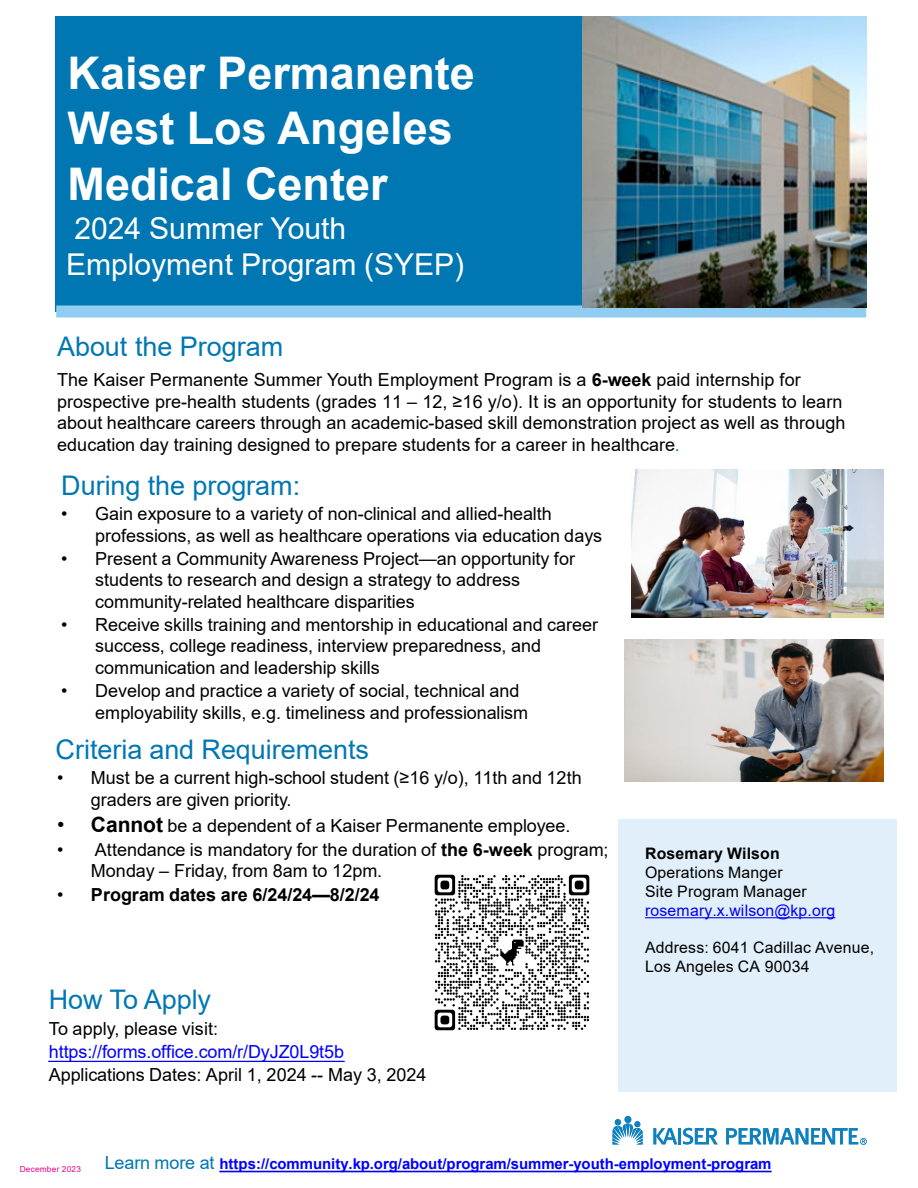
<style>
.page{position:relative;width:918px;height:1188px;background:#fff}
.page>*{position:absolute;margin:0;border:0;box-sizing:border-box;transform-origin:0 0}
.t1{font:700 45px "Arial";color:#fff}
.t2{font:30px "Arial";color:#fff}
.t3{font:27px "Arial";letter-spacing:-.005em;color:#0077b3}
.t4{font:18px/21.6px "Arial";color:#000}
.t5{font:700 18px "Arial";color:#000}
.t6{font:15.9px/18.9px "Arial";letter-spacing:.01em;color:#000}
.t7{font:15.9px "Arial";letter-spacing:.01em;color:#00f}
.t8{font:700 15.9px "Arial";letter-spacing:.01em;color:#000}
.t9{font:700 15px "Arial";color:#00f}
.t10{font:8.25px "Arial";letter-spacing:.03em;color:#ec008c}
.s1{font-weight:700}
.s2{color:#0077b3}
.s3{font-size:21px}
.s4{font-weight:700;font-size:21px}
.s5{font-weight:400}
.s6{color:#00f}
.s7{font-weight:400;font-size:18px;color:#0077b3}
</style>
<div class="page">
<svg style="left:613px;top:1118px;width:30px;height:26px"></svg>
<div style="left:624px;top:1116px;width:7px;height:7px;background:#1081c0;border-radius:50%"></div>
<svg style="left:653px;top:1128px;width:65px;height:16px"></svg>
<svg style="left:726px;top:1128px;width:141px;height:17px"></svg>
<div style="left:56px;top:16px;width:529px;height:295px;background:#0077b3"></div>
<div style="left:56px;top:305px;width:810px;height:12px;background:#90cdf0"></div>
<div style="left:618px;top:819px;width:279px;height:273px;background:#e1effa"></div>
<svg style="left:645px;top:917px;width:190px;height:1px"></svg>
<svg style="left:219px;top:1171px;width:553px;height:1px"></svg>
<img style="left:582px;top:16px;width:284px;height:291px">
<img style="left:631px;top:470px;width:253px;height:148px">
<img style="left:625px;top:640px;width:258px;height:142px">
<img style="left:434px;top:874px;width:156px;height:157px">
<svg style="left:48px;top:1061px;width:297px;height:1px"></svg>
<p class="t1" style="left:68px;top:41px;width:409px">Kaiser Permanente</p>
<p class="t1" style="left:68px;top:97px;width:387px">West Los Angeles</p>
<p class="t1" style="left:68px;top:153px;width:322px">Medical Center</p>
<p class="t2" style="left:74px;top:208px;width:273px">2024 Summer Youth</p>
<p class="t2" style="left:66px;top:244px;width:400px">Employment Program (SYEP)</p>
<p class="t3" style="left:57px;top:328px;width:228px">About the Program</p>
<p class="t4" style="left:57px;top:369px;width:790px">The Kaiser Permanente Summer Youth Employment Program is a <span class="s1">6-week</span> paid internship for prospective pre-health students (grades 11 – 12, ≥16 y/o). It is an opportunity for students to learn about healthcare careers through an academic-based skill demonstration project as well as through education day training designed to prepare students for a career in healthcare<span class="s2">.</span></p>
<p class="t3" style="left:61px;top:467px;width:240px">During the program:</p>
<p class="t4" style="left:95px;top:503px;width:509px;text-indent:-34px">• Gain exposure to a variety of non-clinical and allied-health professions, as well as healthcare operations via education days</p>
<p class="t4" style="left:95px;top:547px;width:482px;text-indent:-34px">• Present a Community Awareness Project—an opportunity for students to research and design a strategy to address community-related healthcare disparities</p>
<p class="t4" style="left:95px;top:614px;width:504px;text-indent:-34px">• Receive skills training and mentorship in educational and career success, college readiness, interview preparedness, and communication and leadership skills</p>
<p class="t4" style="left:95px;top:680px;width:434px;text-indent:-34px">• Develop and practice a variety of social, technical and employability skills, e.g. timeliness and professionalism</p>
<p class="t3" style="left:56px;top:731px;width:315px">Criteria and Requirements</p>
<p class="t4" style="left:91px;top:767px;width:492px;text-indent:-34px">• Must be a current high-school student (≥16 y/o), 11th and 12th graders are given priority.</p>
<p class="t4" style="left:57px;top:815px;width:515px"><span class="s3">•</span> <span class="s4">Cannot</span> be a dependent of a Kaiser Permanente employee.</p>
<p class="t4" style="left:91px;top:838px;width:519px;text-indent:-34px">• Attendance is mandatory for the duration of <span class="s1">the 6-week</span> program;<br>Monday – Friday, from 8am to 12pm.</p>
<p class="t5" style="left:57px;top:881px;width:324px"><span class="s5">•</span> Program dates are 6/24/24—8/2/24</p>
<p class="t3" style="left:49px;top:981px;width:164px">How To Apply</p>
<p class="t4" style="left:49px;top:1017px;width:379px;line-height:23.1px">To apply, please visit: <span class="s6">https://forms.office.com/r/DyJZ0L9t5b<br></span>Applications Dates: April 1, 2024 -- May 3, 2024</p>
<p class="t8" style="left:645px;top:842px;width:136px">Rosemary Wilson</p>
<p class="t6" style="left:645px;top:863px;width:139px">Operations Manger</p>
<p class="t6" style="left:645px;top:882px;width:163px">Site Program Manager</p>
<p class="t7" style="left:645px;top:899px;width:192px">rosemary.x.wilson@kp.org</p>
<p class="t6" style="left:645px;top:938px;width:231px">Address: 6041 Cadillac Avenue,<br>Los Angeles CA 90034</p>
<p class="t10" style="left:20px;top:1163px;width:63px">December 2023</p>
<p class="t9" style="left:105px;top:1153px;width:668px"><span class="s7">Learn more at</span> https://community.kp.org/about/program/summer-youth-employment-program</p>
</div>
